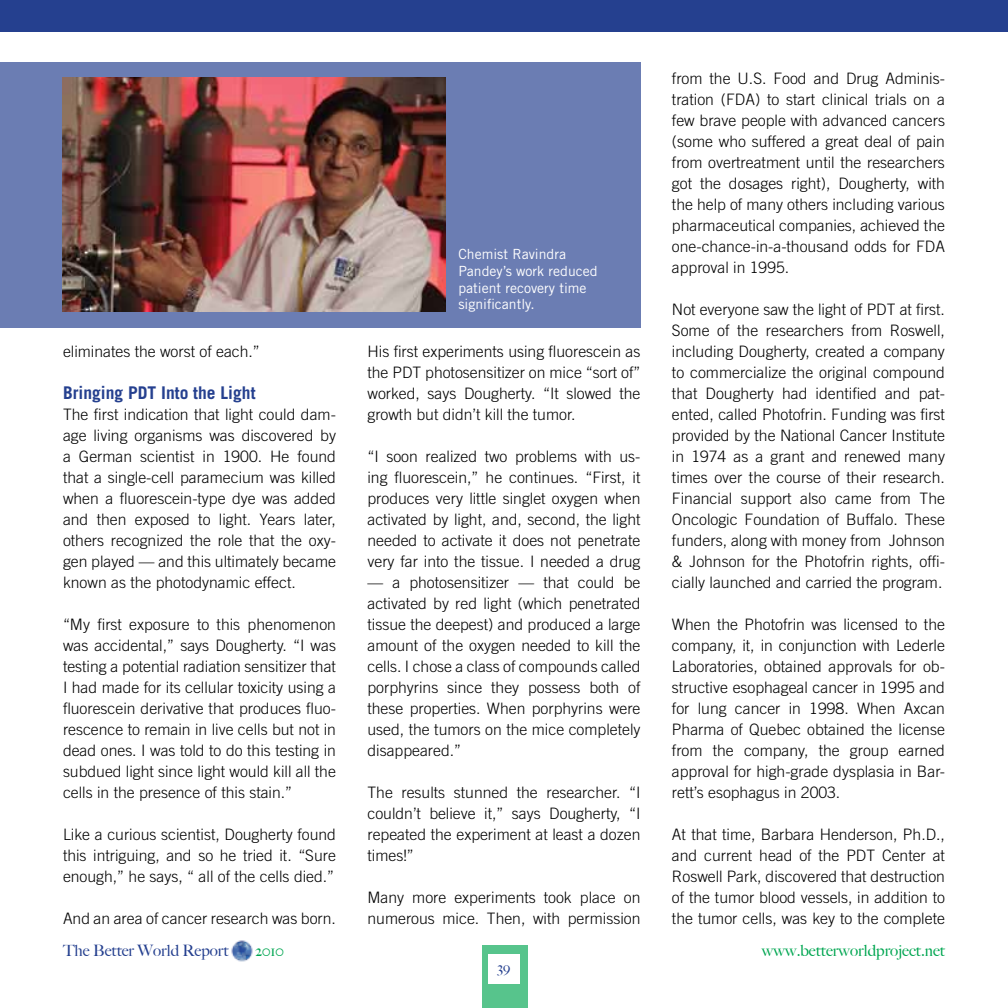
<style>
.page{position:relative;width:1008px;height:1008px;background:#fff}
.page>*{position:absolute;margin:0;border:0;box-sizing:border-box;transform-origin:0 0}
.t1{font:700 17.5px "Trade Gothic";color:#25408f}
.t2{font:300 15.75px/21px "Trade Gothic";color:#000;text-align:justify}
.t3{font:500 15.75px "Big Caslon";color:#00a651}
.t4{font:500 15.75px "Big Caslon";color:#25408f}
.t5{font:14px/16.8px "Trade Gothic";color:#fff}
.t6{font:500 14px "Big Caslon";color:#25408f}
</style>
<div class="page">
<img style="left:231px;top:940px;width:22px;height:22px">
<div style="left:0;top:0;width:1008px;height:32px;background:#25408f"></div>
<div style="left:482px;top:945px;width:46px;height:63px;background:#57c48c"></div>
<div style="left:488px;top:954px;width:31px;height:29px;background:#fff"></div>
<div style="left:0;top:62px;width:640px;height:266px;background:#6b7db3"></div>
<img style="left:63px;top:77px;width:383px;height:234px">
<p class="t2" style="left:63px;top:341px;width:198px">eliminates the worst of each.”</p>
<p class="t1" style="left:63px;top:382px;width:194px">Bringing PDT Into the Light</p>
<p class="t2" style="left:63px;top:404px;width:275px">The first indication that light could dam&shy;age living organisms was discovered by a German scientist in 1900. He found that a single-cell paramecium was killed when a fluorescein-type dye was added and then exposed to light. Years later, others recognized the role that the oxy&shy;gen played — and this ultimately became known as the photodynamic effect.</p>
<p class="t2" style="left:63px;top:614px;width:275px">“My first exposure to this phenomenon was accidental,” says Dougherty. “I was testing a potential radiation sensitizer that I had made for its cellular toxicity using a fluorescein derivative that produces fluo&shy;rescence to remain in live cells but not in dead ones. I was told to do this testing in subdued light since light would kill all the cells in the presence of this stain.”</p>
<p class="t2" style="left:63px;top:824px;width:275px">Like a curious scientist, Dougherty found this intriguing, and so he tried it. “Sure enough,” he says, “ all of the cells died.”</p>
<p class="t2" style="left:63px;top:908px;width:274px">And an area of cancer research was born.</p>
<p class="t5" style="left:458px;top:246px;width:141px">Chemist Ravindra<br>Pandey’s work reduced patient recovery time significantly.</p>
<p class="t2" style="left:367px;top:341px;width:274px">His first experiments using fluorescein as the PDT photosensitizer on mice “sort of” worked, says Dougherty. “It slowed the growth but didn’t kill the tumor.</p>
<p class="t2" style="left:367px;top:446px;width:275px">“I soon realized two problems with us&shy;ing fluorescein,” he continues. “First, it produces very little singlet oxygen when activated by light, and, second, the light needed to activate it does not penetrate very far into the tissue. I needed a drug</p>
<p class="t2" style="left:367px;top:572px;width:275px">— a photosensitizer — that could be activated by red light (which penetrated tissue the deepest) and produced a large amount of the oxygen needed to kill the cells. I chose a class of compounds called porphyrins since they possess both of these properties. When porphyrins were used, the tumors on the mice completely disappeared.”</p>
<p class="t2" style="left:367px;top:782px;width:275px">The results stunned the researcher. “I couldn’t believe it,” says Dougherty, “I repeated the experiment at least a dozen times!”</p>
<p class="t2" style="left:367px;top:887px;width:275px">Many more experiments took place on numerous mice. Then, with permission</p>
<p class="t2" style="left:672px;top:68px;width:275px">from the U.S. Food and Drug Adminis&shy;tration (FDA) to start clinical trials on a few brave people with advanced cancers (some who suffered a great deal of pain from overtreatment until the researchers got the dosages right), Dougherty, with the help of many others including various pharmaceutical companies, achieved the one-chance-in-a-thousand odds for FDA approval in 1995.</p>
<p class="t2" style="left:672px;top:298px;width:275px">Not everyone saw the light of PDT at first.<br>Some of the researchers from Roswell, including Dougherty, created a company to commercialize the original compound that Dougherty had identified and pat&shy;ented, called Photofrin. Funding was first provided by the National Cancer Institute in 1974 as a grant and renewed many times over the course of their research.<br>Financial support also came from The Oncologic Foundation of Buffalo. These funders, along with money from Johnson &amp; Johnson for the Photofrin rights, offi&shy;cially launched and carried the program.</p>
<p class="t2" style="left:672px;top:613px;width:275px">When the Photofrin was licensed to the company, it, in conjunction with Lederle Laboratories, obtained approvals for ob&shy;structive esophageal cancer in 1995 and for lung cancer in 1998. When Axcan Pharma of Quebec obtained the license from the company, the group earned approval for high-grade dysplasia in Bar&shy;rett’s esophagus in 2003.</p>
<p class="t2" style="left:672px;top:823px;width:275px">At that time, Barbara Henderson, Ph.D., and current head of the PDT Center at Roswell Park, discovered that destruction of the tumor blood vessels, in addition to the tumor cells, was key to the complete</p>
<p class="t4" style="left:63px;top:942px;width:167px">The Better World Report</p>
<p class="t3" style="left:255px;top:942px;width:30px">2010</p>
<p class="t3" style="left:762px;top:942px;width:185px">www.betterworldproject.net</p>
<p class="t6" style="left:498px;top:959px;width:14px">39</p>
</div>
